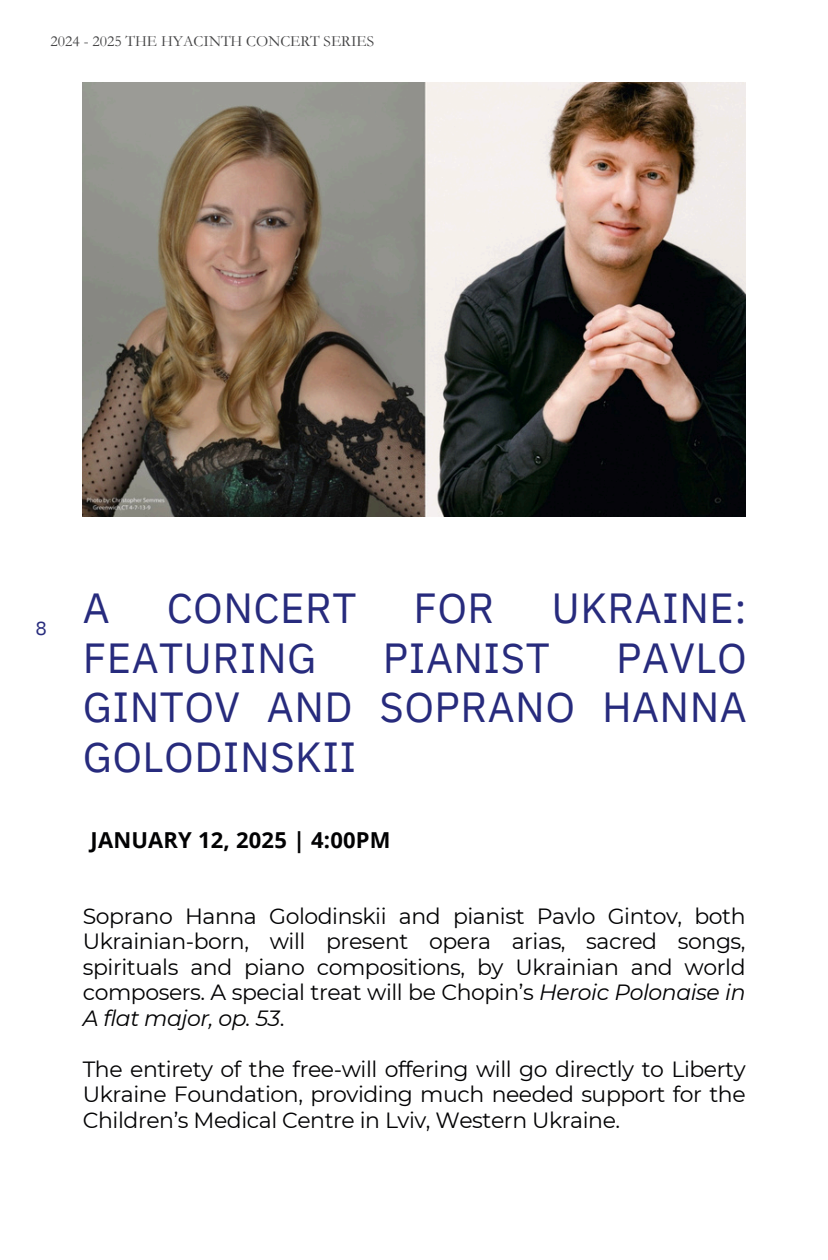
<style>
.page{position:relative;width:828px;height:1260px;background:#fff}
.page>*{position:absolute;margin:0;border:0;box-sizing:border-box;transform-origin:0 0}
.t1{font:42px/49.6px "IBM Plex Sans";letter-spacing:.01em;color:#272b7d;text-align:justify}
.t2{font:22px/25.6px "Montserrat";letter-spacing:-.02em;color:#020203;text-align:justify}
.t3{font:700 22px "Open Sans";letter-spacing:.01em;color:#020203}
.t4{font:19.2px "IBM Plex Sans";color:#272b7d}
.t5{font:15.6px "Garamond";color:#424243}
.s1{font-style:italic}
</style>
<div class="page">
<img style="left:83px;top:83px;width:663px;height:433px">
<p class="t5" style="left:51px;top:30px;width:325px">2024 - 2025 THE HYACINTH CONCERT SERIES</p>
<p class="t4" style="left:35px;top:614px;width:13px">8</p>
<h1 class="t1" style="left:83px;top:580px;width:28px">A</h1>
<h1 class="t1" style="left:167px;top:580px;width:191px">CONCERT</h1>
<h1 class="t1" style="left:413px;top:580px;width:83px">FOR</h1>
<h1 class="t1" style="left:551px;top:580px;width:197px">UKRAINE:</h1>
<h1 class="t1" style="left:83px;top:630px;width:235px">FEATURING</h1>
<h1 class="t1" style="left:383px;top:630px;width:168px">PIANIST</h1>
<h1 class="t1" style="left:83px;top:630px;width:665px;text-indent:533px">PAVLO GINTOV AND SOPRANO HANNA GOLODINSKII</h1>
<p class="t3" style="left:91px;top:825px;width:302px">JANUARY 12, 2025 | 4:00PM</p>
<p class="t2" style="left:83px;top:902px;width:664px">Soprano Hanna Golodinskii and pianist Pavlo Gintov, both Ukrainian-born, will present opera arias, sacred songs, spirituals and piano compositions, by Ukrainian and world composers. A special treat will be Chopin’s <span class="s1">Heroic Polonaise in A flat major, op. 53</span>.</p>
<p class="t2" style="left:83px;top:1055px;width:664px">The entirety of the free-will offering will go directly to Liberty Ukraine Foundation, providing much needed support for the Children’s Medical Centre in Lviv, Western Ukraine.</p>
</div>
